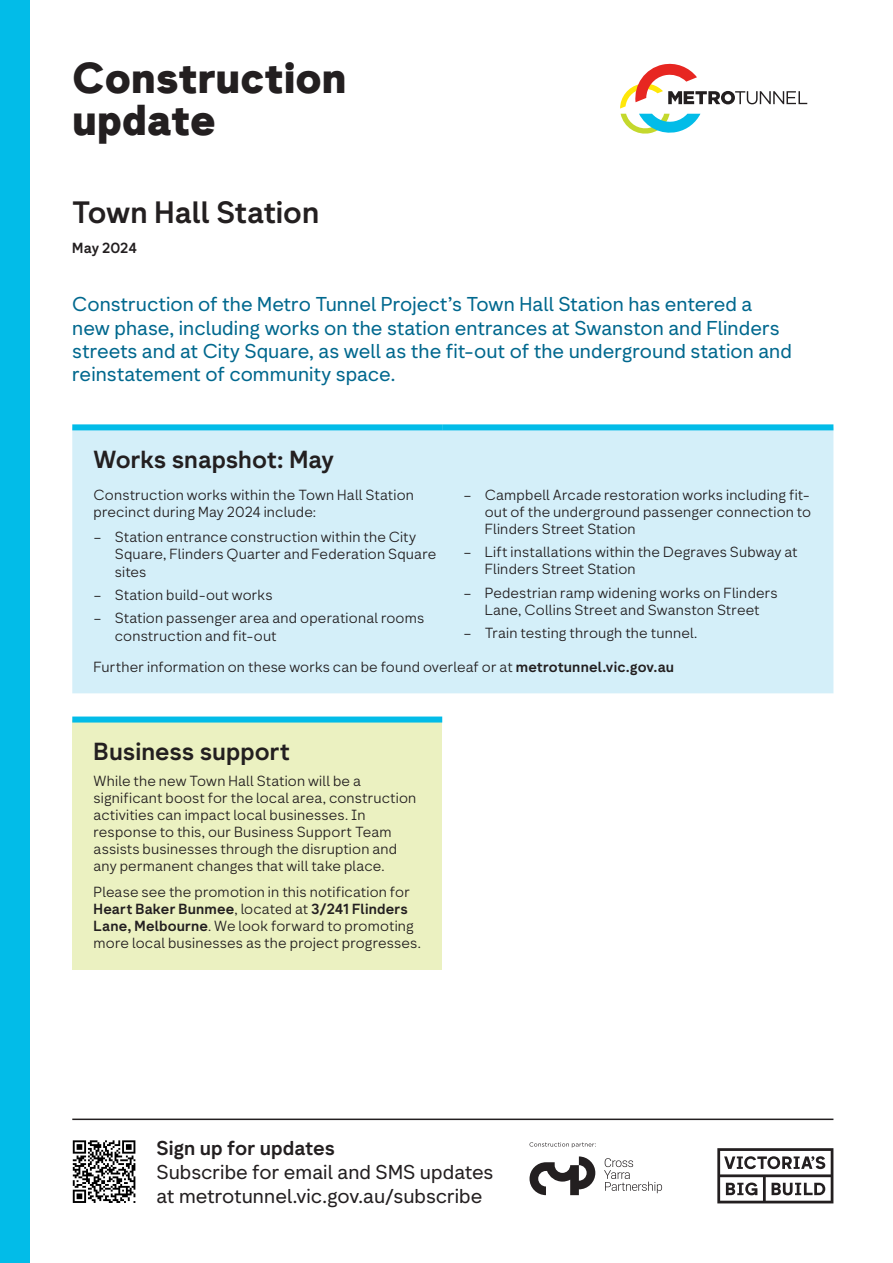
<style>
.page{position:relative;width:893px;height:1263px;background:#fff}
.page>*{position:absolute;margin:0;border:0;box-sizing:border-box;transform-origin:0 0}
.t1{font:800 42px/42px "Network Geo";color:#231f20}
.t2{font:700 30px "Network Geo";letter-spacing:-.005em;color:#231f20}
.t3{font:700 24px "Network Geo";color:#231f20}
.t4{font:19.5px/23.4px "Network Geo";color:#00688e}
.t5{font:19.5px/24px "Network Geo";color:#231f20}
.t6{font:700 19.5px "Network Geo";color:#231f20}
.t7{font:300 14.25px/17.1px "Network Geo";letter-spacing:.01em;color:#231f20}
.t8{font:700 14.25px "Network Geo";letter-spacing:.005em;color:#231f20}
.s1{font-weight:700}
</style>
<div class="page">
<hr style="left:72px;top:1118px;width:761px;height:2px;background:#231f20">
<svg style="left:717px;top:1148px;width:116px;height:55px"></svg>
<svg style="left:529px;top:1156px;width:66px;height:39px"></svg>
<svg style="left:604px;top:1158px;width:58px;height:35px"></svg>
<svg style="left:529px;top:1142px;width:67px;height:5px"></svg>
<svg style="left:73px;top:1140px;width:62px;height:63px"></svg>
<svg style="left:620px;top:63px;width:187px;height:71px"></svg>
<div style="left:72px;top:430px;width:761px;height:263px;background:#d4eff9"></div>
<div style="left:72px;top:424px;width:370px;height:6px;background:#02bce8"></div>
<div style="left:442px;top:424px;width:391px;height:6px;background:#02bce8"></div>
<div style="left:72px;top:719px;width:370px;height:250px;background:#ebf1c1"></div>
<div style="left:72px;top:716px;width:370px;height:6px;background:#02bce8"></div>
<div style="left:0;top:0;width:30px;height:1263px;background:#02bce8"></div>
<h1 class="t1" style="left:72px;top:58px;width:276px">Construction update</h1>
<h2 class="t2" style="left:72px;top:192px;width:249px">Town Hall Station</h2>
<p class="t8" style="left:72px;top:238px;width:66px">May 2024</p>
<p class="t4" style="left:72px;top:293px;width:721px">Construction of the Metro Tunnel Project’s Town Hall Station has entered a new phase, including works on the station entrances at Swanston and Flinders streets and at City Square, as well as the fit-out of the underground station and reinstatement of community space.</p>
<h3 class="t3" style="left:94px;top:444px;width:242px">Works snapshot: May</h3>
<p class="t7" style="left:94px;top:486px;width:322px">Construction works within the Town Hall Station precinct during May 2024 include:</p>
<p class="t7" style="left:115px;top:529px;width:323px;text-indent:-21px">– Station entrance construction within the City<br>Square, Flinders Quarter and Federation Square sites</p>
<p class="t7" style="left:94px;top:587px;width:180px">– Station build-out works</p>
<p class="t7" style="left:115px;top:610px;width:311px;text-indent:-21px">– Station passenger area and operational rooms construction and fit-out</p>
<p class="t7" style="left:485px;top:486px;width:328px;text-align:justify;text-indent:-21px">– Campbell Arcade restoration works including fit&shy;out of the underground passenger connection to Flinders Street Station</p>
<p class="t7" style="left:485px;top:544px;width:314px;text-indent:-21px">– Lift installations within the Degraves Subway at<br>Flinders Street Station</p>
<p class="t7" style="left:463px;top:585px;width:316px;text-align:center">– Pedestrian ramp widening works on Flinders<br>Lane, Collins Street and Swanston Street</p>
<p class="t7" style="left:463px;top:625px;width:235px">– Train testing through the tunnel.</p>
<p class="t7" style="left:94px;top:659px;width:582px">Further information on these works can be found overleaf or at <span class="s1">metrotunnel.vic.gov.au</span></p>
<h3 class="t3" style="left:94px;top:736px;width:198px">Business support</h3>
<p class="t7" style="left:94px;top:773px;width:324px">While the new Town Hall Station will be a significant boost for the local area, construction activities can impact local businesses. In response to this, our Business Support Team assists businesses through the disruption and any permanent changes that will take place.</p>
<p class="t7" style="left:94px;top:884px;width:329px">Please see the promotion in this notification for <span class="s1">Heart Baker Bunmee</span>, located at <span class="s1">3/241 Flinders Lane, Melbourne</span>. We look forward to promoting more local businesses as the project progresses.</p>
<h3 class="t6" style="left:156px;top:1135px;width:180px">Sign up for updates</h3>
<h3 class="t5" style="left:156px;top:1161px;width:338px">Subscribe for email and SMS updates at metrotunnel.vic.gov.au/subscribe</h3>
</div>
